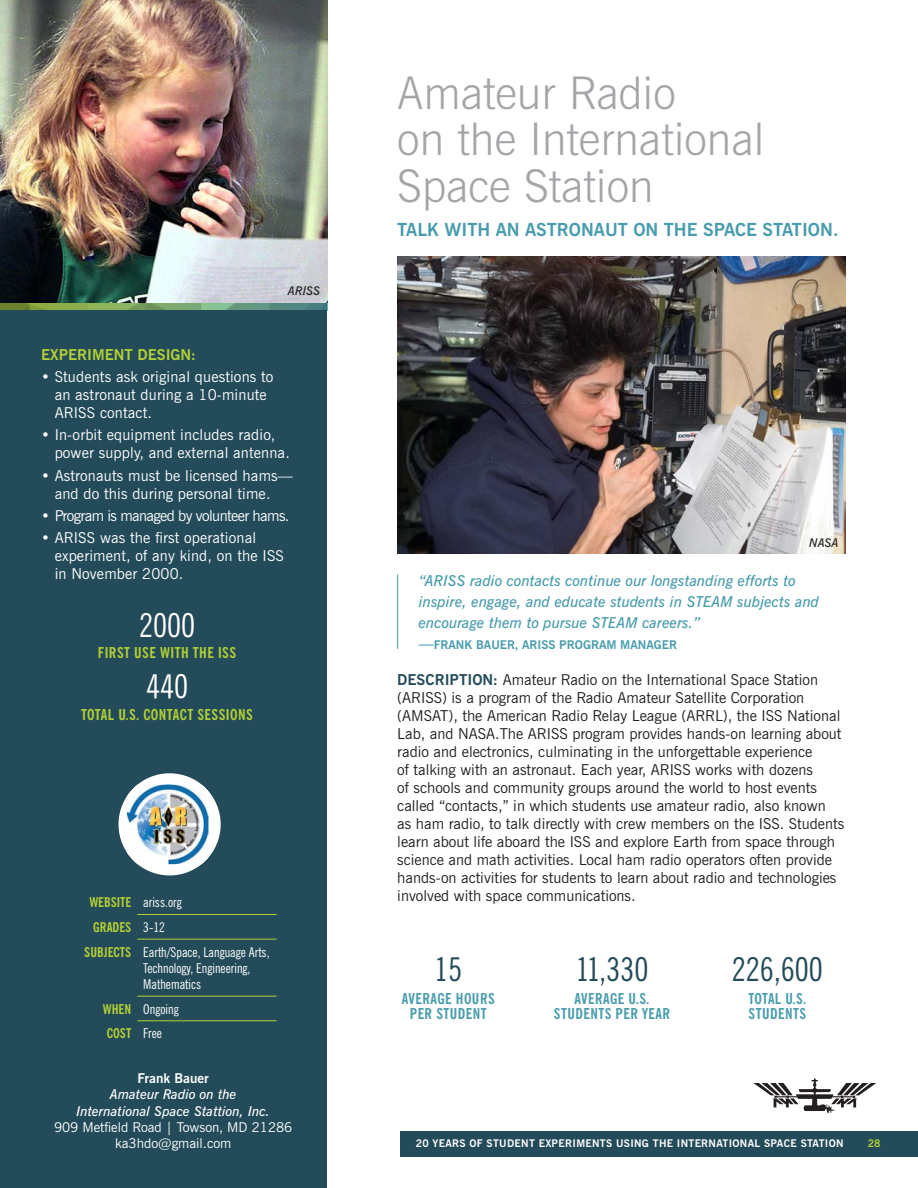
<style>
.page{position:relative;width:918px;height:1188px;background:#fff}
.page>*{position:absolute;margin:0;border:0;box-sizing:border-box;transform-origin:0 0}
.Header_-_30pt_Gray{font:300 45px/46.5px "News Gothic BT";color:#a4a5a9}
.Average_Hours{font:condensed 33px "News Gothic BT";color:#234b59}
.Sidebar_-_Info_Numbe{font:condensed 33px "News Gothic BT";color:#fff}
.Info_Number_-_22pt_G{font:condensed 33px "News Gothic BT";color:#234b59}
.Subhead_-_12pt_Teal{font:700 18px "News Gothic BT";color:#489cad}
.Body_-_10pt_Gray{font:15px/18px "News Gothic BT";color:#231f20}
.t1{font:15px/18px "News Gothic BT";letter-spacing:.01em;color:#fff}
.Quote_-_10pt_Teal_It{font:italic 600 15px/21px "News Gothic BT";color:#489cad}
.Info_Text_-_10pt_Tea{font:700 condensed 15px/15px "News Gothic BT";letter-spacing:.03em;color:#489cad;text-align:center}
.Sidebar_-_Info_Text{font:700 condensed 15px "News Gothic BT";letter-spacing:.03em;color:#b3d034}
.t2{font:15px "News Gothic BT";letter-spacing:-.04em;color:#fff}
.Body_-_10pt_Gray-2{font:700 15px "News Gothic BT";color:#b3d034}
.Table{font:condensed 13.5px/16.2px "News Gothic BT";color:#fff}
.Sidebar_-_footer_ita{font:italic 600 13.5px/16.2px "News Gothic BT";color:#fff;text-align:center}
.Sidebar_-_Footer_-_9{font:13.5px "News Gothic BT";color:#fff}
.Table-2{font:700 condensed 13.5px "News Gothic BT";color:#b3d034}
.Sidebar_-_Footer_-_9-2{font:700 13.5px "News Gothic BT";color:#fff}
.Quote_-_10pt_Teal_It-2{font:700 12px "News Gothic BT";color:#489cad}
.Photo_Credit_BLK{font:italic 600 12px "News Gothic BT";letter-spacing:-.01em;color:#231f20}
.t3{font:700 10.5px "News Gothic BT";letter-spacing:.03em;color:#fff}
.t4{font:700 10.5px "News Gothic BT";color:#b3d034}
.s1{font-weight:600;font-style:italic;font-size:15px}
.s2{font-weight:700;color:#234b59}
</style>
<div class="page">
<svg style="left:0;top:302px;width:327px;height:8px"></svg>
<div style="left:0;top:310px;width:327px;height:878px;background:#234b59"></div>
<div style="left:400px;top:1131px;width:518px;height:26px;background:#234b59"></div>
<svg style="left:754px;top:1078px;width:122px;height:35px"></svg>
<img style="left:397px;top:257px;width:448px;height:297px">
<hr style="left:397px;top:574px;width:1px;height:75px;background:#489cad">
<img style="left:0;top:0;width:327px;height:302px">
<hr style="left:137px;top:914px;width:140px;height:1px;background:#b3d034">
<hr style="left:137px;top:939px;width:140px;height:1px;background:#b3d034">
<hr style="left:137px;top:996px;width:140px;height:1px;background:#b3d034">
<hr style="left:137px;top:1021px;width:140px;height:1px;background:#b3d034">
<div style="left:118px;top:773px;width:103px;height:102px;background:#fff;border-radius:50%"></div>
<img style="left:127px;top:785px;width:81px;height:79px">
<p class="Photo_Credit_BLK" style="left:288px;top:283px;width:34px">ARISS</p>
<p class="Body_-_10pt_Gray-2" style="left:41px;top:345px;width:157px">EXPERIMENT DESIGN:</p>
<p class="t1" style="left:55px;top:368px;width:220px;text-indent:-14px">• Students ask original questions to an astronaut during a 10-minute<br>ARISS contact.</p>
<p class="t1" style="left:55px;top:426px;width:237px;text-indent:-14px">• In-orbit equipment includes radio, power supply, and external antenna.</p>
<p class="t1" style="left:41px;top:466px;width:253px;text-align:center">• Astronauts must be licensed hams— and do this during personal time.</p>
<p class="t2" style="left:41px;top:507px;width:250px">• Program is managed by volunteer hams.</p>
<p class="t1" style="left:55px;top:529px;width:231px;text-indent:-14px">• ARISS was the first operational experiment, of any kind, on the ISS in November 2000.</p>
<p class="Sidebar_-_Info_Numbe" style="left:139px;top:605px;width:58px">2000</p>
<p class="Sidebar_-_Info_Text" style="left:98px;top:644px;width:140px">FIRST USE WITH THE ISS</p>
<p class="Sidebar_-_Info_Numbe" style="left:146px;top:666px;width:44px">440</p>
<p class="Sidebar_-_Info_Text" style="left:81px;top:705px;width:173px">TOTAL U.S. CONTACT SESSIONS</p>
<p class="Table-2" style="left:89px;top:894px;width:43px">WEBSITE</p>
<p class="Table" style="left:143px;top:894px;width:40px">ariss.org</p>
<p class="Table-2" style="left:93px;top:919px;width:40px">GRADES</p>
<p class="Table" style="left:143px;top:919px;width:23px">3-12</p>
<p class="Table-2" style="left:84px;top:944px;width:49px">SUBJECTS</p>
<p class="Table" style="left:143px;top:944px;width:128px">Earth/Space, Language Arts,<br>Technology, Engineering,<br>Mathematics</p>
<p class="Table-2" style="left:103px;top:1001px;width:30px">WHEN</p>
<p class="Table" style="left:143px;top:1001px;width:37px">Ongoing</p>
<p class="Table-2" style="left:107px;top:1025px;width:26px">COST</p>
<p class="Table" style="left:143px;top:1025px;width:20px">Free</p>
<p class="Sidebar_-_Footer_-_9-2" style="left:138px;top:1070px;width:73px">Frank Bauer</p>
<p class="Sidebar_-_footer_ita" style="left:76px;top:1086px;width:195px">Amateur Radio on the<br>International Space Stattion, Inc.</p>
<p class="Sidebar_-_Footer_-_9" style="left:54px;top:1119px;width:240px">909 Metfield Road | Towson, MD 21286</p>
<p class="Sidebar_-_Footer_-_9" style="left:115px;top:1135px;width:118px">ka3hdo@gmail.com</p>
<p class="Header_-_30pt_Gray" style="left:397px;top:69px;width:369px">Amateur Radio<br>on the International<br>Space Station</p>
<p class="Subhead_-_12pt_Teal" style="left:397px;top:219px;width:443px">TALK WITH AN ASTRONAUT ON THE SPACE STATION.</p>
<p class="Photo_Credit_BLK" style="left:809px;top:536px;width:31px">NASA</p>
<p class="Quote_-_10pt_Teal_It" style="left:419px;top:570px;width:402px">“ARISS radio contacts continue our longstanding efforts to inspire, engage, and educate students in STEAM subjects and encourage them to pursue STEAM careers.”</p>
<p class="Quote_-_10pt_Teal_It-2" style="left:419px;top:637px;width:260px"><span class="s1">—</span>FRANK BAUER, ARISS PROGRAM MANAGER</p>
<p class="Body_-_10pt_Gray" style="left:397px;top:670px;width:449px"><span class="s2">DESCRIPTION:</span> Amateur Radio on the International Space Station (ARISS) is a program of the Radio Amateur Satellite Corporation (AMSAT), the American Radio Relay League (ARRL), the ISS National Lab, and NASA.The ARISS program provides hands-on learning about radio and electronics, culminating in the unforgettable experience<br>of talking with an astronaut. Each year, ARISS works with dozens<br>of schools and community groups around the world to host events called “contacts,” in which students use amateur radio, also known<br>as ham radio, to talk directly with crew members on the ISS. Students learn about life aboard the ISS and explore Earth from space through science and math activities. Local ham radio operators often provide hands-on activities for students to learn about radio and technologies involved with space communications.</p>
<p class="Info_Number_-_22pt_G" style="left:434px;top:949px;width:30px">15</p>
<p class="Info_Text_-_10pt_Tea" style="left:402px;top:991px;width:95px">AVERAGE HOURS<br>PER STUDENT</p>
<p class="Average_Hours" style="left:576px;top:949px;width:74px">11,330</p>
<p class="Info_Text_-_10pt_Tea" style="left:554px;top:991px;width:118px">AVERAGE U.S.<br>STUDENTS PER YEAR</p>
<p class="Average_Hours" style="left:732px;top:949px;width:93px">226,600</p>
<p class="Info_Text_-_10pt_Tea" style="left:748px;top:991px;width:60px;text-align:left">TOTAL U.S.<br>STUDENTS</p>
<p class="t3" style="left:416px;top:1137px;width:429px">20 YEARS OF STUDENT EXPERIMENTS USING THE INTERNATIONAL SPACE STATION</p>
<p class="t4" style="left:868px;top:1137px;width:14px">28</p>
</div>
